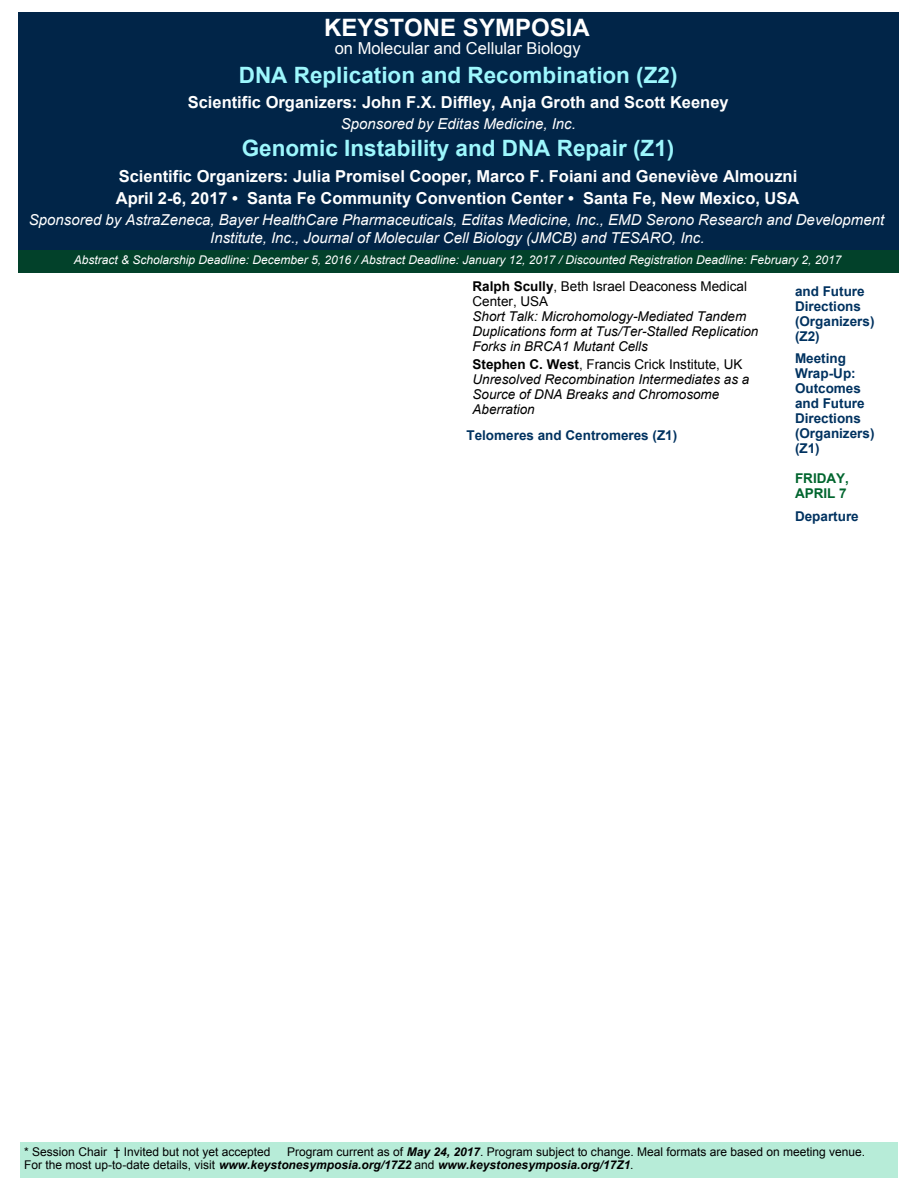
<style>
.page{position:relative;width:918px;height:1188px;background:#fff}
.page>*{position:absolute;margin:0;border:0;box-sizing:border-box;transform-origin:0 0}
.t1{font:700 24px "Arial";color:#fff}
.t2{font:700 22.5px "Arial";color:#9df7fd}
.t3{font:700 16.5px/22.5px "Arial";color:#fff}
.t4{font:16.5px "Arial";color:#fff}
.t5{font:italic 15px/18px "Arial";color:#fff;text-align:center}
.t6{font:italic 13.5px/15px "Arial";color:#000}
.t7{font:700 13.5px/15px "Arial";color:#003260}
.t8{font:13.5px/15px "Arial";color:#000}
.t9{font:700 13.5px/15px "Arial";color:#00652e}
.t10{font:12px/13.5px "Arial";color:#000}
.t11{font:italic 12px "Arial";color:#fff}
.s1{font-weight:700}
.s2{font-weight:700;font-style:normal}
.s3{font-style:normal}
.s4{font-weight:700;font-style:italic}
</style>
<div class="page">
<div style="left:20px;top:1142px;width:877px;height:36px;background:#b7ecd8"></div>
<div style="left:18px;top:12px;width:881px;height:238px;background:#012548"></div>
<div style="left:18px;top:250px;width:881px;height:23px;background:#02412a"></div>
<h1 class="t1" style="left:324px;top:19px;width:267px">KEYSTONE SYMPOSIA</h1>
<p class="t4" style="left:335px;top:42px;width:247px">on Molecular and Cellular Biology</p>
<h2 class="t2" style="left:239px;top:66px;width:440px">DNA Replication and Recombination (Z2)</h2>
<p class="t3" style="left:188px;top:92px;width:542px">Scientific Organizers: John F.X. Diffley, Anja Groth and Scott Keeney</p>
<p class="t5" style="left:341px;top:116px;width:237px">Sponsored by Editas Medicine, Inc.</p>
<h2 class="t2" style="left:242px;top:140px;width:434px">Genomic Instability and DNA Repair (Z1)</h2>
<p class="t3" style="left:116px;top:166px;width:685px">Scientific Organizers: Julia Promisel Cooper, Marco F. Foiani and Geneviève Almouzni<br>April 2-6, 2017 • Santa Fe Community Convention Center • Santa Fe, New Mexico, USA</p>
<p class="t5" style="left:29px;top:212px;width:857px">Sponsored by AstraZeneca, Bayer HealthCare Pharmaceuticals, Editas Medicine, Inc., EMD Serono Research and Development<br>Institute, Inc., Journal of Molecular Cell Biology (JMCB) and TESARO, Inc.</p>
<p class="t11" style="left:74px;top:255px;width:769px">Abstract &amp; Scholarship Deadline: December 5, 2016 / Abstract Deadline: January 12, 2017 / Discounted Registration Deadline: February 2, 2017</p>
<p class="t8" style="left:472px;top:280px;width:276px"><span class="s1">Ralph Scully</span>, Beth Israel Deaconess Medical<br>Center, USA</p>
<p class="t6" style="left:472px;top:310px;width:287px">Short Talk: Microhomology-Mediated Tandem<br>Duplications form at Tus/Ter-Stalled Replication<br>Forks in BRCA1 Mutant Cells</p>
<p class="t6" style="left:472px;top:358px;width:278px"><span class="s2">Stephen C. West</span><span class="s3">, Francis Crick Institute, UK </span>Unresolved Recombination Intermediates as a Source of DNA Breaks and Chromosome Aberration</p>
<p class="t7" style="left:466px;top:429px;width:212px">Telomeres and Centromeres (Z1)</p>
<p class="t7" style="left:795px;top:285px;width:81px">and Future<br>Directions (Organizers) (Z2)</p>
<p class="t7" style="left:795px;top:352px;width:81px">Meeting<br>Wrap-Up:<br>Outcomes and Future<br>Directions (Organizers) (Z1)</p>
<p class="t9" style="left:795px;top:472px;width:55px">FRIDAY,<br>APRIL 7</p>
<p class="t7" style="left:795px;top:510px;width:65px">Departure</p>
<p class="t10" style="left:24px;top:1146px;width:248px">* Session Chair † Invited but not yet accepted</p>
<p class="t10" style="left:24px;top:1146px;width:842px;text-indent:263px">Program current as of <span class="s4">May 24, 2017</span>. Program subject to change. Meal formats are based on meeting venue.<br>For the most up-to-date details, visit <span class="s4">www.keystonesymposia.org/17Z2</span> and <span class="s4">www.keystonesymposia.org/17Z1</span>.</p>
</div>
